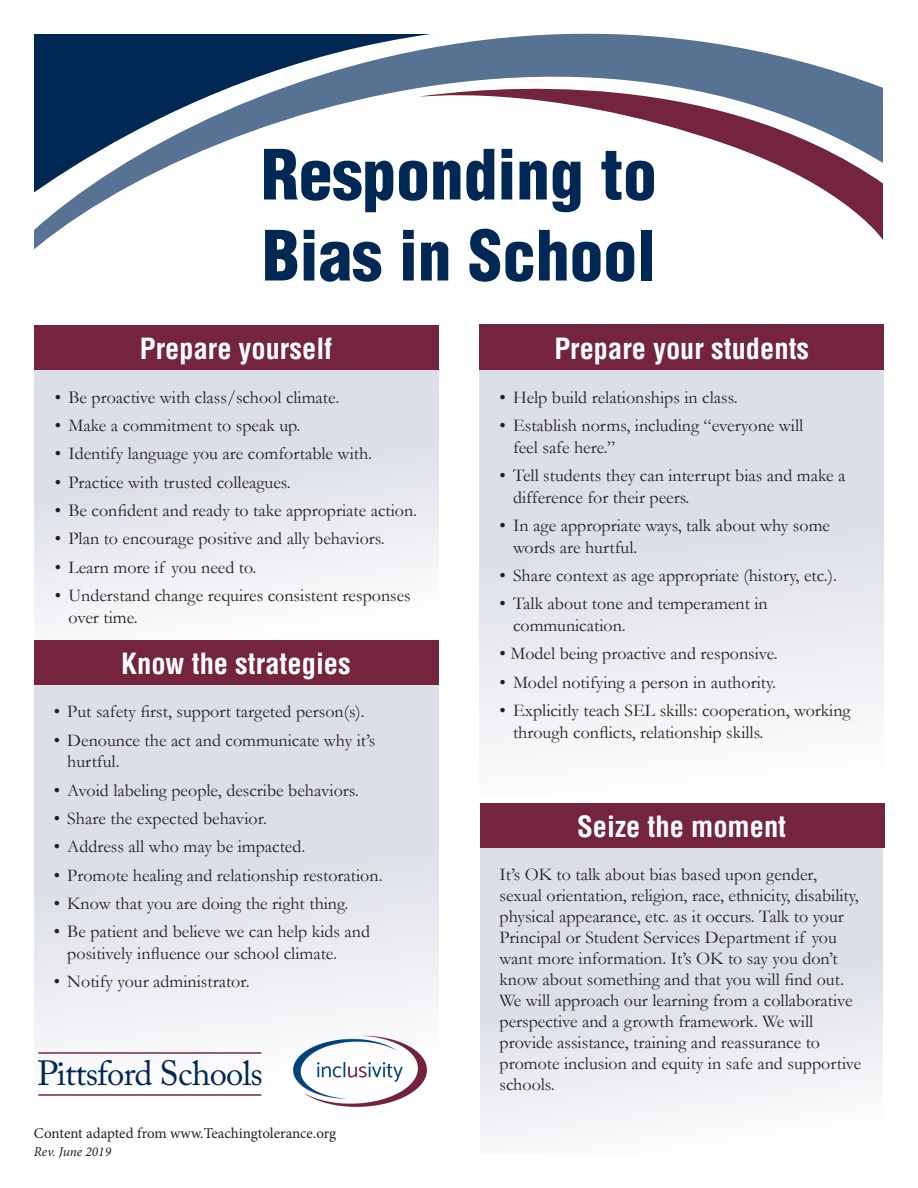
<style>
.page{position:relative;width:918px;height:1188px;background:#fff}
.page>*{position:absolute;margin:0;border:0;box-sizing:border-box;transform-origin:0 0}
.HEADING_2{font:900 condensed 67.5px "Helvetica";color:#002855}
.t1{font:34.8px "Adobe Caslon Pro";letter-spacing:-.025em;color:#002855}
.HEADING_2-2{font:700 condensed 28.5px "Helvetica";color:#fff}
.BODY{font:18px/21px "Garamond";color:#231f20}
.t2{font:15px "Minion Pro";letter-spacing:-.005em;color:#231f20}
.t3{font:italic 13.5px "Minion Pro";color:#231f20}
</style>
<div class="page">
<svg style="left:34px;top:33px;width:769px;height:217px"></svg>
<svg style="left:34px;top:34px;width:399px;height:206px"></svg>
<svg style="left:416px;top:62px;width:467px;height:183px"></svg>
<div style="left:480px;top:848px;width:404px;height:306px;background:linear-gradient(to bottom,#d5d7e3,#f7f7f9)"></div>
<div style="left:0;top:0;width:446px;height:34px;background:#fff"></div>
<svg style="left:479px;top:369px;width:405px;height:371px;fill:#dfe1e9"></svg>
<div style="left:479px;top:324px;width:405px;height:45px;background:#74253d"></div>
<svg style="left:34px;top:369px;width:405px;height:253px;fill:#e2e4eb"></svg>
<div style="left:34px;top:325px;width:405px;height:44px;background:#74253d"></div>
<div style="left:34px;top:640px;width:405px;height:45px;background:#74253d"></div>
<div style="left:34px;top:685px;width:405px;height:399px;background:linear-gradient(to bottom,#d5d8e3,#f6f6f9)"></div>
<div style="left:480px;top:803px;width:404px;height:45px;background:#74253d"></div>
<hr style="left:38px;top:1052px;width:223px;height:2px;background:#74253d">
<hr style="left:38px;top:1094px;width:223px;height:2px;background:#74253d">
<img style="left:277px;top:1014px;width:162px;height:93px">
<p class="HEADING_2" style="left:261px;top:132px;width:397px">Responding to</p>
<p class="HEADING_2" style="left:262px;top:213px;width:395px">Bias in School</p>
<p class="HEADING_2-2" style="left:140px;top:319px;width:194px">Prepare yourself</p>
<p class="HEADING_2-2" style="left:140px;top:330px;width:194px">Prepare yourself</p>
<p class="BODY" style="left:55px;top:386px;width:286px">• Be proactive with class/school climate.</p>
<p class="BODY" style="left:55px;top:415px;width:247px">• Make a commitment to speak up.</p>
<p class="BODY" style="left:55px;top:443px;width:319px">• Identify language you are comfortable with.</p>
<p class="BODY" style="left:55px;top:471px;width:237px">• Practice with trusted colleagues.</p>
<p class="BODY" style="left:55px;top:500px;width:364px">• Be confident and ready to take appropriate action.</p>
<p class="BODY" style="left:55px;top:528px;width:331px">• Plan to encourage positive and ally behaviors.</p>
<p class="BODY" style="left:55px;top:556px;width:203px">• Learn more if you need to.</p>
<p class="BODY" style="left:68px;top:584px;width:344px;line-height:21.6px;text-indent:-14px">• Understand change requires consistent responses over time.</p>
<p class="HEADING_2-2" style="left:121px;top:646px;width:231px">Know the strategies</p>
<p class="BODY" style="left:54px;top:701px;width:312px">• Put safety first, support targeted person(s).</p>
<p class="BODY" style="left:67px;top:729px;width:309px;line-height:21.6px;text-indent:-14px">• Denounce the act and communicate why it’s hurtful.</p>
<p class="BODY" style="left:54px;top:779px;width:306px">• Avoid labeling people, describe behaviors.</p>
<p class="BODY" style="left:54px;top:808px;width:215px">• Share the expected behavior.</p>
<p class="BODY" style="left:54px;top:836px;width:253px">• Address all who may be impacted.</p>
<p class="BODY" style="left:54px;top:864px;width:330px">• Promote healing and relationship restoration.</p>
<p class="BODY" style="left:54px;top:893px;width:296px">• Know that you are doing the right thing.</p>
<p class="BODY" style="left:67px;top:921px;width:304px;line-height:21.6px;text-indent:-14px">• Be patient and believe we can help kids and positively influence our school climate.</p>
<p class="BODY" style="left:54px;top:971px;width:197px">• Notify your administrator.</p>
<p class="t1" style="left:37px;top:1053px;width:227px">Pittsford Schools</p>
<p class="t2" style="left:34px;top:1123px;width:304px">Content adapted from www.Teachingtolerance.org</p>
<p class="t3" style="left:34px;top:1142px;width:79px">Rev. June 2019</p>
<p class="HEADING_2-2" style="left:554px;top:330px;width:256px">Prepare your students</p>
<p class="BODY" style="left:500px;top:386px;width:240px">• Help build relationships in class.</p>
<p class="BODY" style="left:513px;top:414px;width:292px;line-height:21.6px;text-indent:-14px">• Establish norms, including “everyone will feel safe here.”</p>
<p class="BODY" style="left:513px;top:464px;width:334px;line-height:21.6px;text-indent:-14px">• Tell students they can interrupt bias and make a difference for their peers.</p>
<p class="BODY" style="left:513px;top:514px;width:319px;line-height:21.6px;text-indent:-14px">• In age appropriate ways, talk about why some words are hurtful.</p>
<p class="BODY" style="left:500px;top:565px;width:339px">• Share context as age appropriate (history, etc.).</p>
<p class="BODY" style="left:513px;top:593px;width:256px;line-height:21.6px;text-indent:-14px">• Talk about tone and temperament in communication.</p>
<p class="BODY" style="left:500px;top:643px;width:280px">• Model being proactive and responsive.</p>
<p class="BODY" style="left:500px;top:671px;width:278px">• Model notifying a person in authority.</p>
<p class="BODY" style="left:513px;top:699px;width:339px;line-height:21.6px;text-indent:-14px">• Explicitly teach SEL skills: cooperation, working through conflicts, relationship skills.</p>
<p class="HEADING_2-2" style="left:577px;top:808px;width:211px">Seize the moment</p>
<p class="BODY" style="left:500px;top:863px;width:363px">It’s OK to talk about bias based upon gender, sexual orientation, religion, race, ethnicity, disability, physical appearance, etc. as it occurs. Talk to your Principal or Student Services Department if you want more information. It’s OK to say you don’t know about something and that you will find out.<br>We will approach our learning from a collaborative perspective and a growth framework. We will provide assistance, training and reassurance to promote inclusion and equity in safe and supportive schools.</p>
</div>
